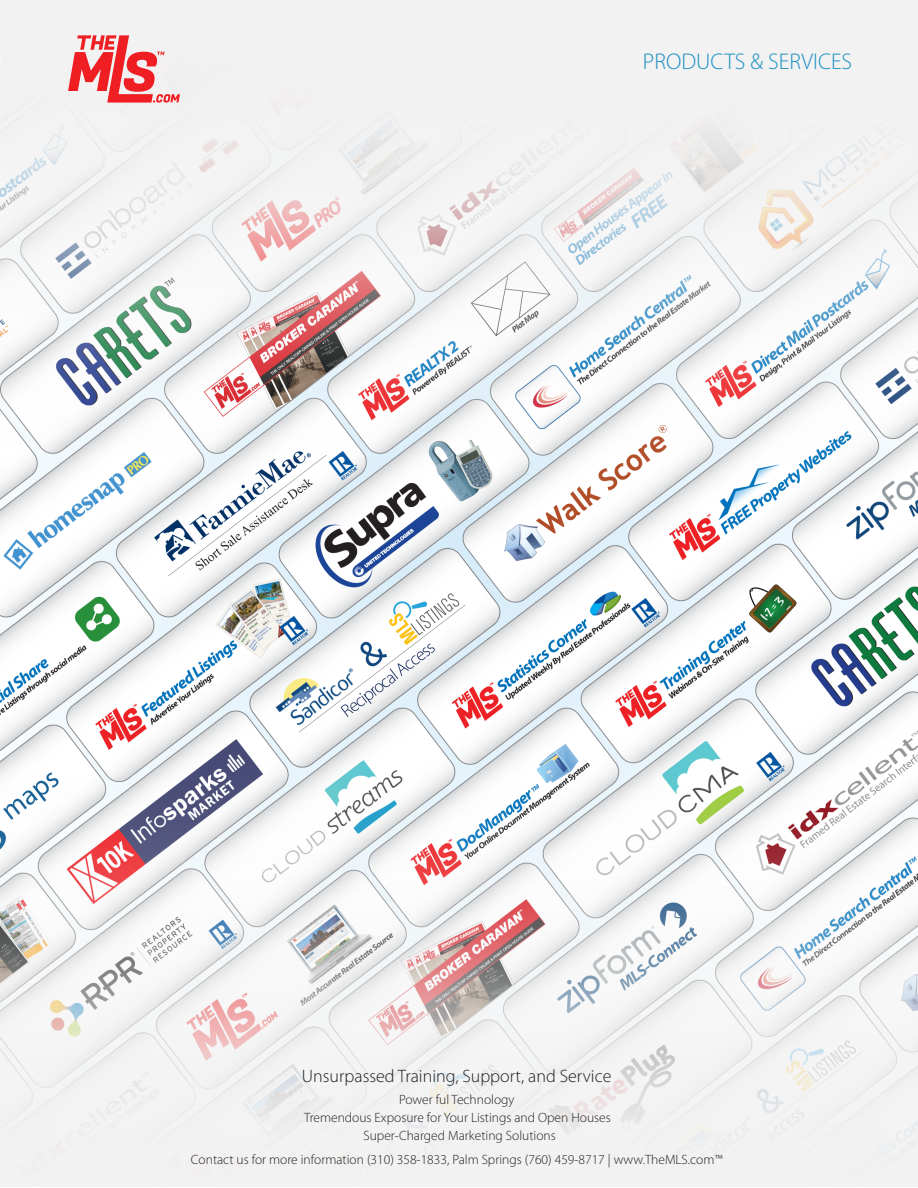
<style>
.page{position:relative;width:918px;height:1188px;background:#fff}
.page>*{position:absolute;margin:0;border:0;box-sizing:border-box;transform-origin:0 0}
.t1{font:300 22.8px "Myriad Pro";color:#1c90c2}
.t2{font:300 18px "Myriad Pro";color:#231f20}
.t3{font:300 13.5px/18px "Myriad Pro";color:#231f20;text-align:center}
</style>
<div class="page">
<img style="left:0;top:0;width:918px;height:1186px">
<svg style="left:68px;top:35px;width:112px;height:68px"></svg>
<h1 class="t1" style="left:643px;top:49px;width:211px">PRODUCTS &amp; SERVICES</h1>
<h2 class="t2" style="left:302px;top:1066px;width:311px">Unsurpassed Training, Support, and Service</h2>
<p class="t3" style="left:304px;top:1091px;width:308px">Power ful Technology<br>Tremendous Exposure for Your Listings and Open Houses<br>Super-Charged Marketing Solutions</p>
<p class="t3" style="left:191px;top:1151px;width:533px">Contact us for more information (310) 358-1833, Palm Springs (760) 459-8717 | www.TheMLS.com™</p>
</div>
